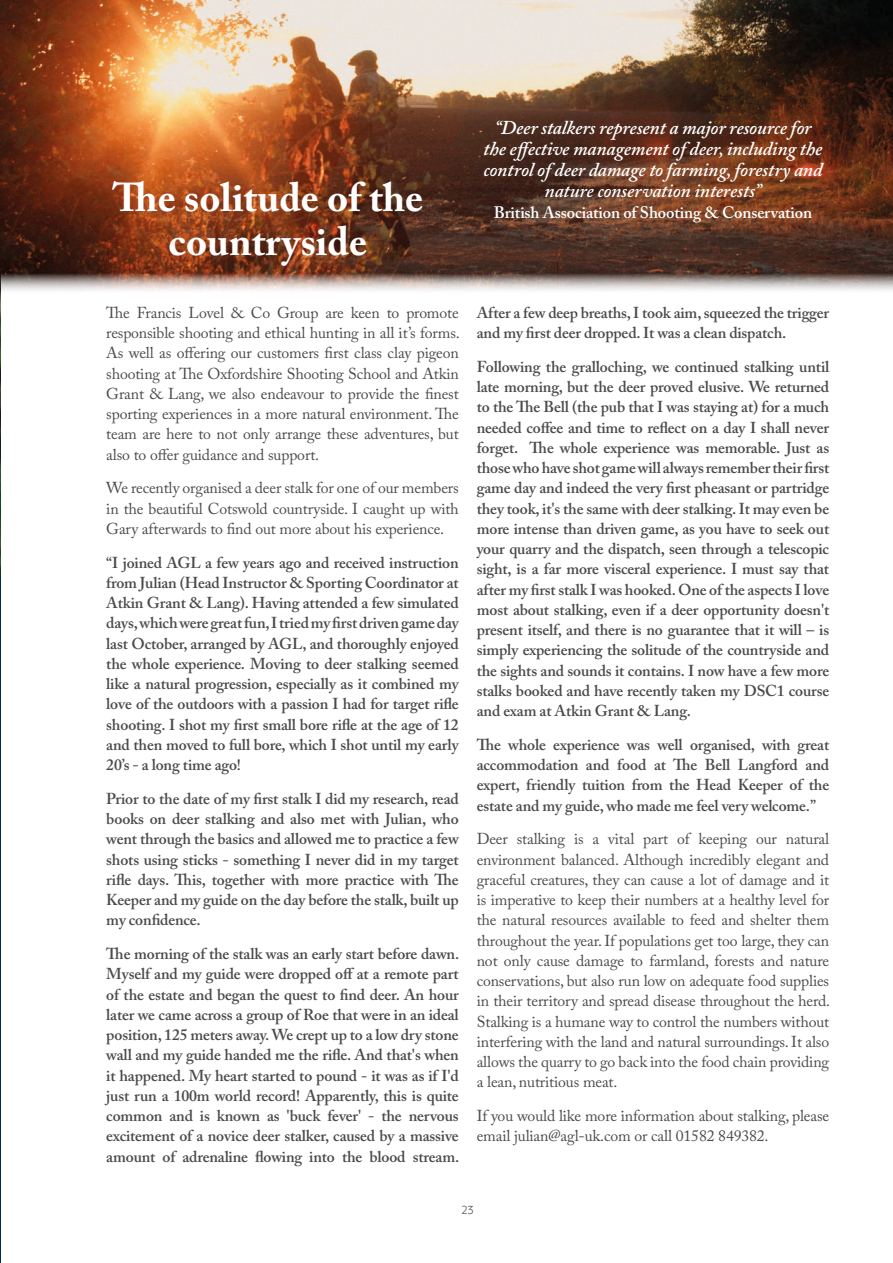
<style>
.page{position:relative;width:893px;height:1263px;background:#fff}
.page>*{position:absolute;margin:0;border:0;box-sizing:border-box;transform-origin:0 0}
.t1{font:700 40.05px/43.5px "Adobe Caslon Pro";color:#fff;text-align:center}
.t2{font:italic 600 19.5px/21px "Adobe Caslon Pro";letter-spacing:-.01em;color:#fff;text-align:center}
.t3{font:600 16.5px "Adobe Caslon Pro";letter-spacing:-.01em;color:#fff}
.t4{font:600 15.75px/20.2px "Adobe Caslon Pro";letter-spacing:-.01em;color:#4b4b4a;text-align:justify}
.t5{font:15.75px/20.2px "Adobe Caslon Pro";letter-spacing:-.01em;color:#4b4b4a;text-align:justify}
.t6{font:13.5px "Mr Eaves XL Mod OT";color:#4b4b4a}
</style>
<div class="page">
<img style="left:0;top:295px;width:1px;height:280px">
<hr style="left:0;top:575px;width:1px;height:688px;background:#002d51">
<img style="left:0;top:0;width:893px;height:295px">
<h1 class="t1" style="left:112px;top:176px;width:312px">The solitude of the countryside</h1>
<p class="t5" style="left:106px;top:302px;width:355px">The Francis Lovel &amp; Co Group are keen to promote responsible shooting and ethical hunting in all it’s forms.<br>As well as offering our customers first class clay pigeon shooting at The Oxfordshire Shooting School and Atkin Grant &amp; Lang, we also endeavour to provide the finest sporting experiences in a more natural environment. The team are here to not only arrange these adventures, but also to offer guidance and support.</p>
<p class="t5" style="left:106px;top:478px;width:354px">We recently organised a deer stalk for one of our members in the beautiful Cotswold countryside. I caught up with Gary afterwards to find out more about his experience.</p>
<p class="t4" style="left:106px;top:552px;width:354px">“I joined AGL a few years ago and received instruction from Julian (Head Instructor &amp; Sporting Coordinator at Atkin Grant &amp; Lang). Having attended a few simulated days, which were great fun, I tried my first driven game day last October, arranged by AGL, and thoroughly enjoyed the whole experience. Moving to deer stalking seemed like a natural progression, especially as it combined my love of the outdoors with a passion I had for target rifle shooting. I shot my first small bore rifle at the age of 12 and then moved to full bore, which I shot until my early 20’s - a long time ago!</p>
<p class="t4" style="left:106px;top:788px;width:354px">Prior to the date of my first stalk I did my research, read books on deer stalking and also met with Julian, who went through the basics and allowed me to practice a few shots using sticks - something I never did in my target rifle days. This, together with more practice with The Keeper and my guide on the day before the stalk, built up my confidence.</p>
<p class="t4" style="left:106px;top:943px;width:354px">The morning of the stalk was an early start before dawn.<br>Myself and my guide were dropped off at a remote part of the estate and began the quest to find deer. An hour later we came across a group of Roe that were in an ideal position, 125 meters away. We crept up to a low dry stone wall and my guide handed me the rifle. And that's when it happened. My heart started to pound - it was as if I'd just run a 100m world record! Apparently, this is quite common and is known as 'buck fever' - the nervous excitement of a novice deer stalker, caused by a massive amount of adrenaline flowing into the blood stream.</p>
<p class="t2" style="left:483px;top:117px;width:340px">“Deer stalkers represent a major resource for the effective management of deer, including the control of deer damage to farming, forestry and nature conservation interests”</p>
<p class="t3" style="left:494px;top:203px;width:320px">British Association of Shooting &amp; Conservation</p>
<p class="t4" style="left:477px;top:302px;width:354px">After a few deep breaths, I took aim, squeezed the trigger and my first deer dropped. It was a clean dispatch.</p>
<p class="t4" style="left:477px;top:356px;width:354px">Following the gralloching, we continued stalking until late morning, but the deer proved elusive. We returned to the The Bell (the pub that I was staying at) for a much needed coffee and time to reflect on a day I shall never forget. The whole experience was memorable. Just as those who have shot game will always remember their first game day and indeed the very first pheasant or partridge they took, it's the same with deer stalking. It may even be more intense than driven game, as you have to seek out your quarry and the dispatch, seen through a telescopic sight, is a far more visceral experience. I must say that after my first stalk I was hooked. One of the aspects I love most about stalking, even if a deer opportunity doesn't present itself, and there is no guarantee that it will – is simply experiencing the solitude of the countryside and the sights and sounds it contains. I now have a few more stalks booked and have recently taken my DSC1 course and exam at Atkin Grant &amp; Lang.</p>
<p class="t4" style="left:477px;top:734px;width:354px">The whole experience was well organised, with great accommodation and food at The Bell Langford and expert, friendly tuition from the Head Keeper of the estate and my guide, who made me feel very welcome.”</p>
<p class="t5" style="left:477px;top:829px;width:355px">Deer stalking is a vital part of keeping our natural environment balanced. Although incredibly elegant and graceful creatures, they can cause a lot of damage and it is imperative to keep their numbers at a healthy level for the natural resources available to feed and shelter them throughout the year. If populations get too large, they can not only cause damage to farmland, forests and nature conservations, but also run low on adequate food supplies in their territory and spread disease throughout the herd.<br>Stalking is a humane way to control the numbers without interfering with the land and natural surroundings. It also allows the quarry to go back into the food chain providing a lean, nutritious meat.</p>
<p class="t5" style="left:477px;top:1105px;width:354px">If you would like more information about stalking, please email julian@agl-uk.com or call 01582 849382.</p>
<p class="t6" style="left:462px;top:1203px;width:13px">23</p>
</div>
